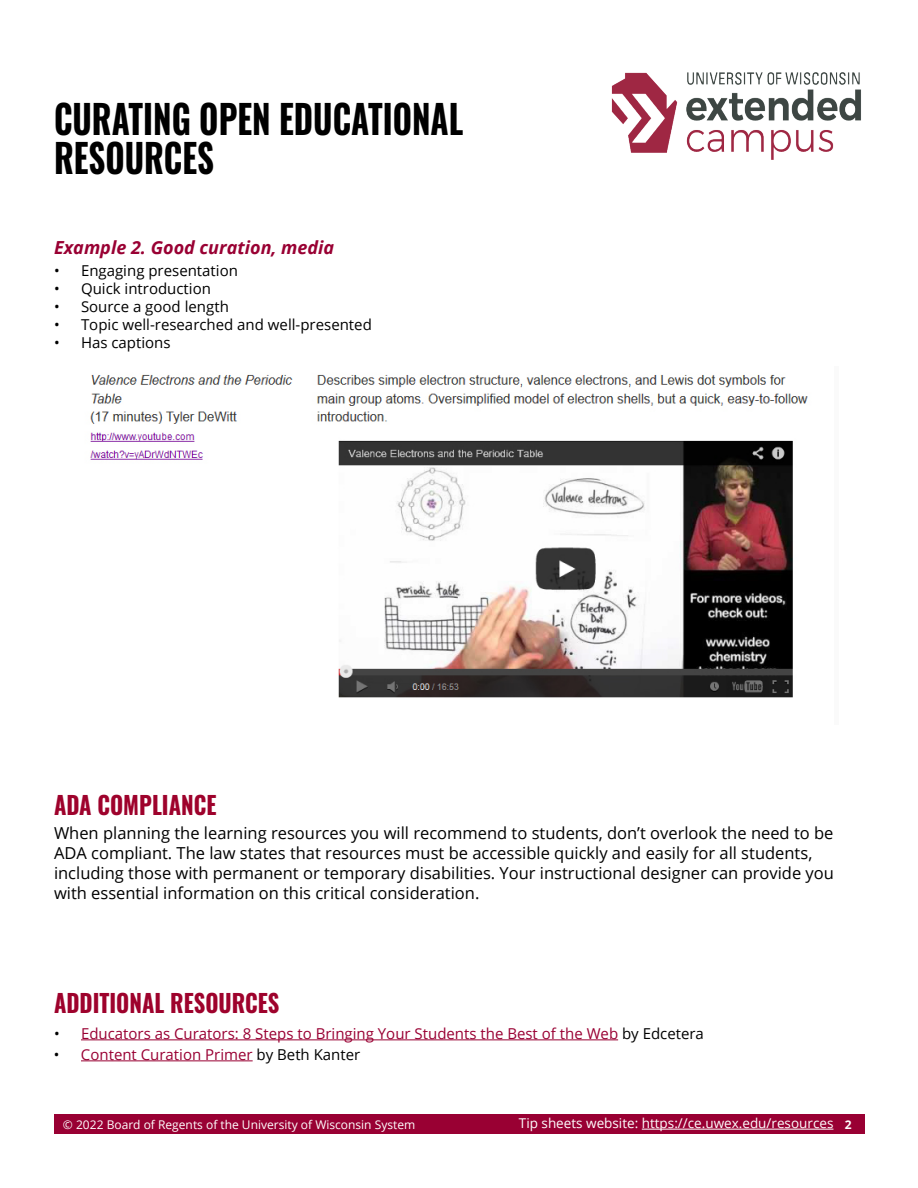
<style>
.page{position:relative;width:918px;height:1188px;background:#fff}
.page>*{position:absolute;margin:0;border:0;box-sizing:border-box;transform-origin:0 0}
.t1{font:700 39.6px/39.6px "Oswald";color:#000;scale:.83 1}
.t2{font:700 24.75px "Oswald";color:#9e022c;scale:.91 1}
.t3{font:italic 700 18px "Open Sans";color:#903}
.t4{font:16.5px/19.8px "Open Sans";color:#000}
.t5{font:15px "Open Sans";color:#903}
.t6{font:15px "Open Sans";color:#000}
.t7{font:13.5px "Open Sans";color:#fff}
.t8{font:12px "Open Sans";color:#fff}
.t9{font:700 12px "Open Sans";color:#fff}
.s1{color:#000}
</style>
<div class="page">
<img style="left:611px;top:72px;width:250px;height:88px">
<div style="left:54px;top:1114px;width:810px;height:20px;background:#903"></div>
<hr style="left:81px;top:1039px;width:537px;height:1px;background:#903">
<hr style="left:81px;top:1060px;width:172px;height:1px;background:#903">
<img style="left:90px;top:374px;width:718px;height:324px">
<hr style="left:642px;top:1129px;width:191px;height:1px;background:#fff">
<h1 class="t1" style="left:54px;top:101px;width:495px">CURATING OPEN EDUCATIONAL<br>RESOURCES</h1>
<p class="t3" style="left:54px;top:234px;width:282px">Example 2. Good curation, media</p>
<p class="t6" style="left:54px;top:260px;width:185px">• Engaging presentation</p>
<p class="t6" style="left:54px;top:278px;width:158px">• Quick introduction</p>
<p class="t6" style="left:54px;top:296px;width:176px">• Source a good length</p>
<p class="t6" style="left:54px;top:314px;width:319px">• Topic well-researched and well-presented</p>
<p class="t6" style="left:54px;top:332px;width:118px">• Has captions</p>
<h2 class="t2" style="left:54px;top:792px;width:180px">ADA COMPLIANCE</h2>
<p class="t4" style="left:54px;top:823px;width:782px">When planning the learning resources you will recommend to students, don’t overlook the need to be ADA compliant. The law states that resources must be accessible quickly and easily for all students, including those with permanent or temporary disabilities. Your instructional designer can provide you with essential information on this critical consideration.</p>
<h2 class="t2" style="left:54px;top:990px;width:249px">ADDITIONAL RESOURCES</h2>
<p class="t5" style="left:54px;top:1023px;width:651px"><span class="s1">•</span> Educators as Curators: 8 Steps to Bringing Your Students the Best of the Web <span class="s1">by Edcetera</span></p>
<p class="t5" style="left:54px;top:1044px;width:308px"><span class="s1">•</span> Content Curation Primer <span class="s1">by Beth Kanter</span></p>
<p class="t7" style="left:519px;top:1114px;width:316px">Tip sheets website: https://ce.uwex.edu/resources</p>
<p class="t8" style="left:63px;top:1116px;width:354px">© 2022 Board of Regents of the University of Wisconsin System</p>
<p class="t9" style="left:845px;top:1116px;width:8px">2</p>
</div>
